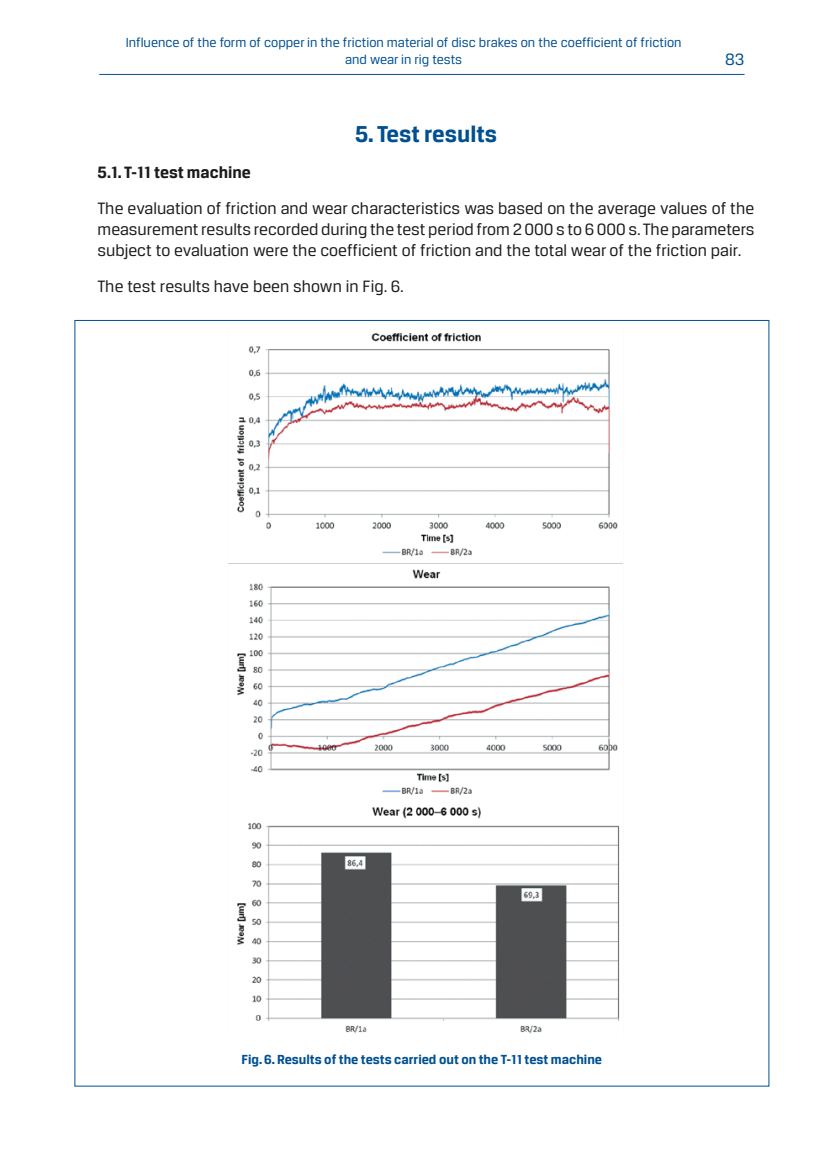
<style>
.page{position:relative;width:819px;height:1161px;background:#fff}
.page>*{position:absolute;margin:0;border:0;box-sizing:border-box;transform-origin:0 0}
.rozdzial_maly_ang{font:700 24.5px "Breuer Text";color:#005091}
.podstawowy_ang{font:17.5px/21px "Breuer Text";color:#1c1c1a;text-align:justify}
.podstawowy_ang-2{font:700 17.5px "Breuer Text";color:#1c1c1a}
.t1{font:17.5px "Breuer Text";color:#005091}
.t2{font:14px/16.8px "Breuer Text";color:#005091;text-align:center}
.podst_ang{font:700 14px "Breuer Text";color:#005091}
</style>
<div class="page">
<hr style="left:99px;top:74px;width:645px;height:1px;background:#005091">
<img style="left:228px;top:333px;width:395px;height:701px">
<p class="t2" style="left:126px;top:34px;width:557px">Influence of the form of copper in the friction material of disc brakes on the coefficient of friction and wear in rig tests</p>
<p class="rozdzial_maly_ang" style="left:355px;top:121px;width:143px">5. Test results</p>
<p class="t1" style="left:725px;top:50px;width:21px">83</p>
<p class="podstawowy_ang-2" style="left:98px;top:163px;width:155px">5.1. T-11 test machine</p>
<p class="podstawowy_ang" style="left:98px;top:198px;width:658px">The evaluation of friction and wear characteristics was based on the average values of the measurement results recorded during the test period from 2 000 s to 6 000 s. The parameters subject to evaluation were the coefficient of friction and the total wear of the friction pair.</p>
<p class="podstawowy_ang" style="left:98px;top:276px;width:308px">The test results have been shown in Fig. 6.</p>
<p class="podst_ang" style="left:241px;top:1052px;width:362px">Fig. 6. Results of the tests carried out on the T-11 test machine</p>
</div>
